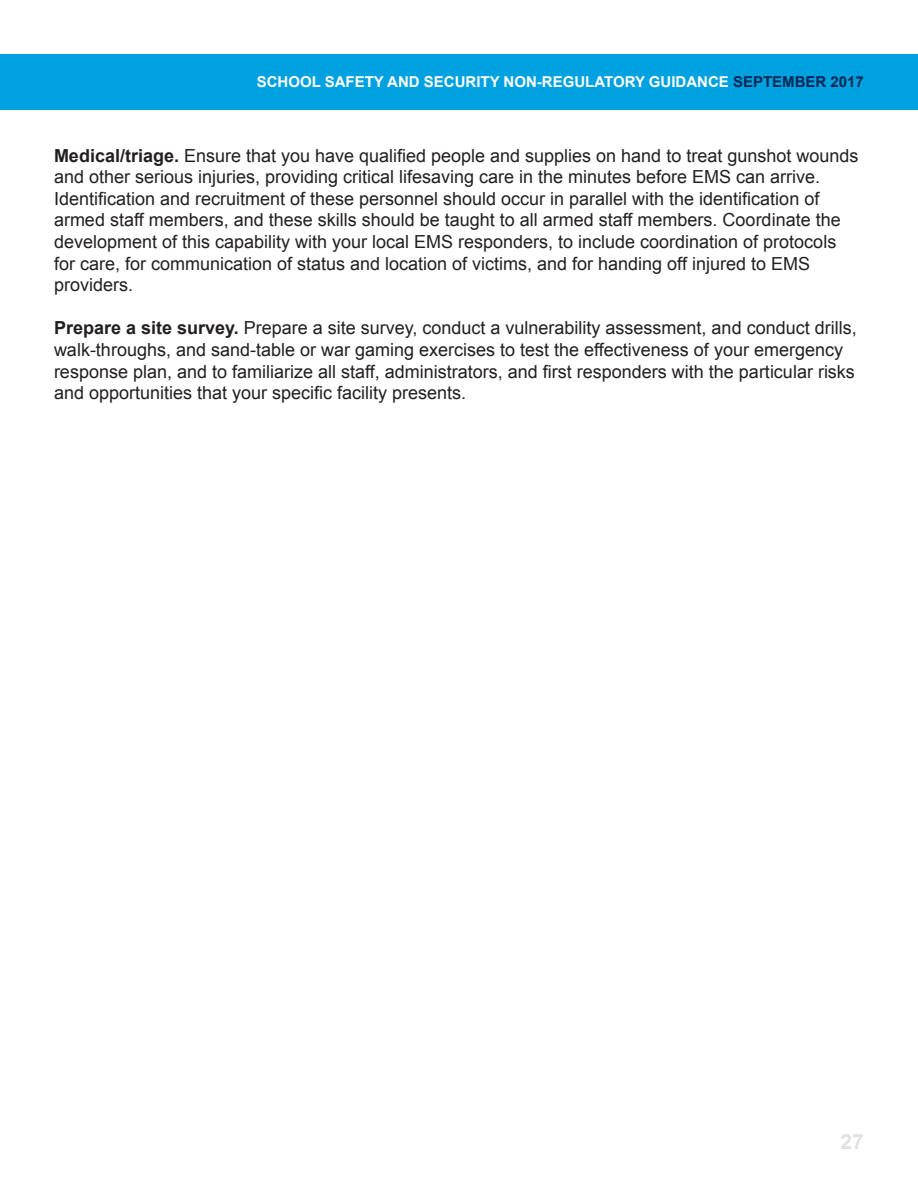
<style>
.page{position:relative;width:918px;height:1188px;background:#fff}
.page>*{position:absolute;margin:0;border:0;box-sizing:border-box;transform-origin:0 0}
.t1{font:700 21px "Arial";color:#e1e1e1}
.t2{font:18px/21.6px "Arial";color:#231f20}
.t3{font:700 15px "Arial";color:#fff}
.s1{color:#002856}
.s2{font-weight:700}
</style>
<div class="page">
<div style="left:0;top:0;width:918px;height:439px;background:#00a1e0"></div>
<div style="left:0;top:0;width:918px;height:54px;background:#fff"></div>
<div style="left:0;top:110px;width:918px;height:461px;background:#fff"></div>
<p class="t3" style="left:257px;top:72px;width:609px">SCHOOL SAFETY AND SECURITY NON-REGULATORY GUIDANCE <span class="s1">SEPTEMBER 2017</span></p>
<p class="t2" style="left:54px;top:145px;width:806px"><span class="s2">Medical/triage.</span> Ensure that you have qualified people and supplies on hand to treat gunshot wounds and other serious injuries, providing critical lifesaving care in the minutes before EMS can arrive.<br>Identification and recruitment of these personnel should occur in parallel with the identification of armed staff members, and these skills should be taught to all armed staff members. Coordinate the development of this capability with your local EMS responders, to include coordination of protocols for care, for communication of status and location of victims, and for handing off injured to EMS providers.</p>
<p class="t2" style="left:54px;top:317px;width:804px"><span class="s2">Prepare a site survey.</span> Prepare a site survey, conduct a vulnerability assessment, and conduct drills, walk-throughs, and sand-table or war gaming exercises to test the effectiveness of your emergency response plan, and to familiarize all staff, administrators, and first responders with the particular risks and opportunities that your specific facility presents.</p>
<p class="t1" style="left:841px;top:1128px;width:25px">27</p>
</div>
